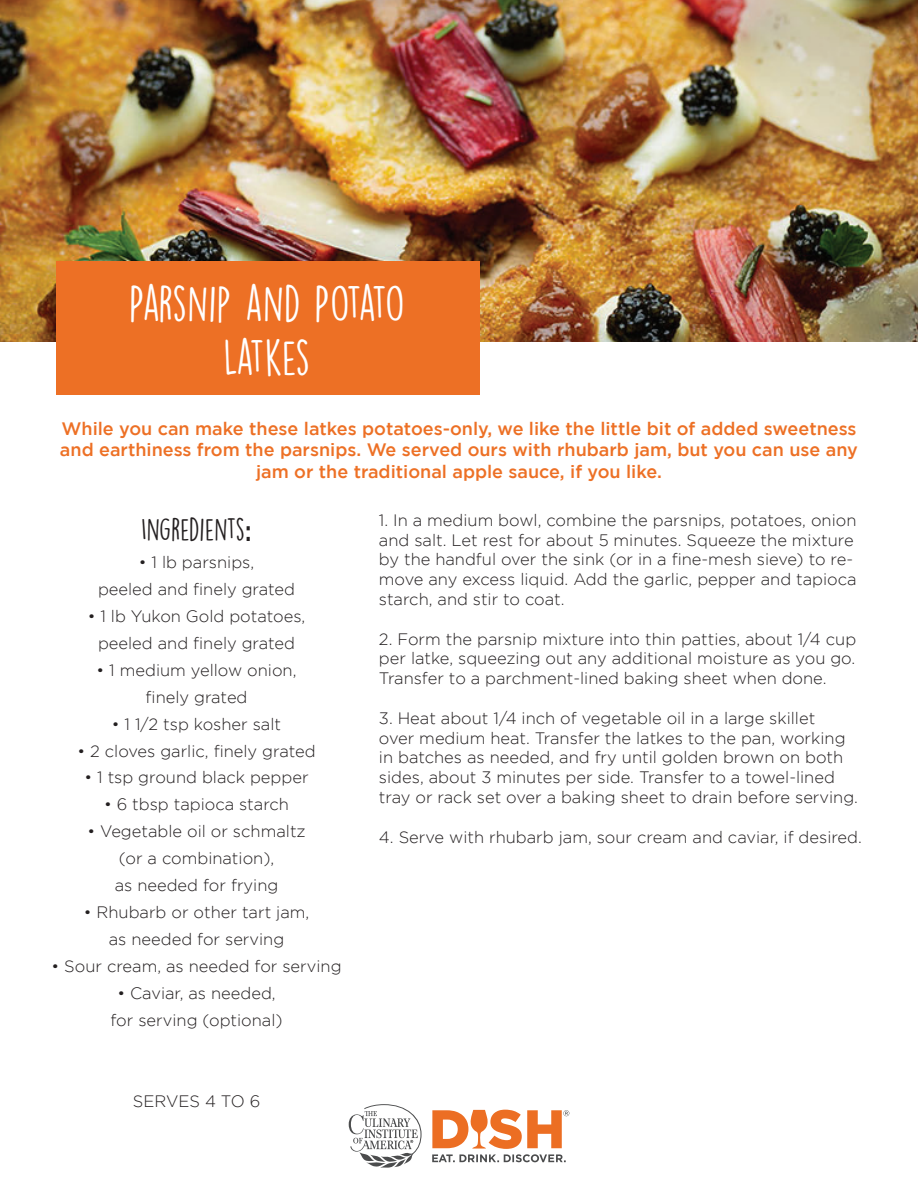
<style>
.page{position:relative;width:918px;height:1188px;background:#fff}
.page>*{position:absolute;margin:0;border:0;box-sizing:border-box;transform-origin:0 0}
.t1{font:45px/54px "DK Lemon Yellow Sun";letter-spacing:-.035em;color:#fff;text-align:center}
.t2{font:28.5px "DK Lemon Yellow Sun";color:#231f20}
.t3{font:500 18px/21.6px "Gotham";color:#ed7025;text-align:center}
.t4{font:300 16.5px/19.8px "Gotham";color:#231f20;text-align:center}
.s1{font-family:"Raleway";font-weight:700}
</style>
<div class="page">
<img style="left:0;top:0;width:918px;height:341px">
<div style="left:56px;top:261px;width:424px;height:134px;background:#ed7025"></div>
<svg style="left:349px;top:1104px;width:73px;height:64px"></svg>
<svg style="left:432px;top:1110px;width:137px;height:52px"></svg>
<h1 class="t1" style="left:129px;top:277px;width:277px">PARSNIP AND POTATO<br>LATKES</h1>
<p class="t3" style="left:60px;top:417px;width:800px">While you can make these latkes potatoes-only, we like the little bit of added sweetness and earthiness from the parsnips. We served ours with rhubarb jam, but you can use any jam or the traditional apple sauce, if you like.</p>
<h2 class="t2" style="left:141px;top:512px;width:112px">INGREDIENTS<span class="s1">:</span></h2>
<p class="t4" style="left:98px;top:548px;width:199px;line-height:27px">• 1 lb parsnips,<br>peeled and finely grated</p>
<p class="t4" style="left:88px;top:602px;width:219px;line-height:27px">• 1 lb Yukon Gold potatoes, peeled and finely grated</p>
<p class="t4" style="left:97px;top:656px;width:201px;line-height:27px">• 1 medium yellow onion, finely grated</p>
<p class="t4" style="left:112px;top:714px;width:171px">• 1 1/2 tsp kosher salt</p>
<p class="t4" style="left:77px;top:741px;width:240px">• 2 cloves garlic, finely grated</p>
<p class="t4" style="left:84px;top:768px;width:226px">• 1 tsp ground black pepper</p>
<p class="t4" style="left:104px;top:795px;width:187px">• 6 tbsp tapioca starch</p>
<p class="t4" style="left:87px;top:818px;width:220px;line-height:27px">• Vegetable oil or schmaltz (or a combination),<br>as needed for frying</p>
<p class="t4" style="left:84px;top:899px;width:227px;line-height:27px">• Rhubarb or other tart jam, as needed for serving</p>
<p class="t4" style="left:52px;top:957px;width:292px">• Sour cream, as needed for serving</p>
<p class="t4" style="left:110px;top:980px;width:174px;line-height:27px">• Caviar, as needed, for serving (optional)</p>
<p class="t4" style="left:133px;top:1092px;width:129px">SERVES 4 TO 6</p>
<p class="t4" style="left:379px;top:510px;width:479px;text-align:left">1. In a medium bowl, combine the parsnips, potatoes, onion and salt. Let rest for about 5 minutes. Squeeze the mixture by the handful over the sink (or in a fine-mesh sieve) to re&shy;move any excess liquid. Add the garlic, pepper and tapioca starch, and stir to coat.</p>
<p class="t4" style="left:379px;top:629px;width:479px;text-align:justify">2. Form the parsnip mixture into thin patties, about 1/4 cup per latke, squeezing out any additional moisture as you go.<br>Transfer to a parchment-lined baking sheet when done.</p>
<p class="t4" style="left:379px;top:708px;width:481px;text-align:left">3. Heat about 1/4 inch of vegetable oil in a large skillet<br>over medium heat. Transfer the latkes to the pan, working in batches as needed, and fry until golden brown on both sides, about 3 minutes per side. Transfer to a towel-lined tray or rack set over a baking sheet to drain before serving.</p>
<p class="t4" style="left:379px;top:827px;width:484px">4. Serve with rhubarb jam, sour cream and caviar, if desired.</p>
</div>
